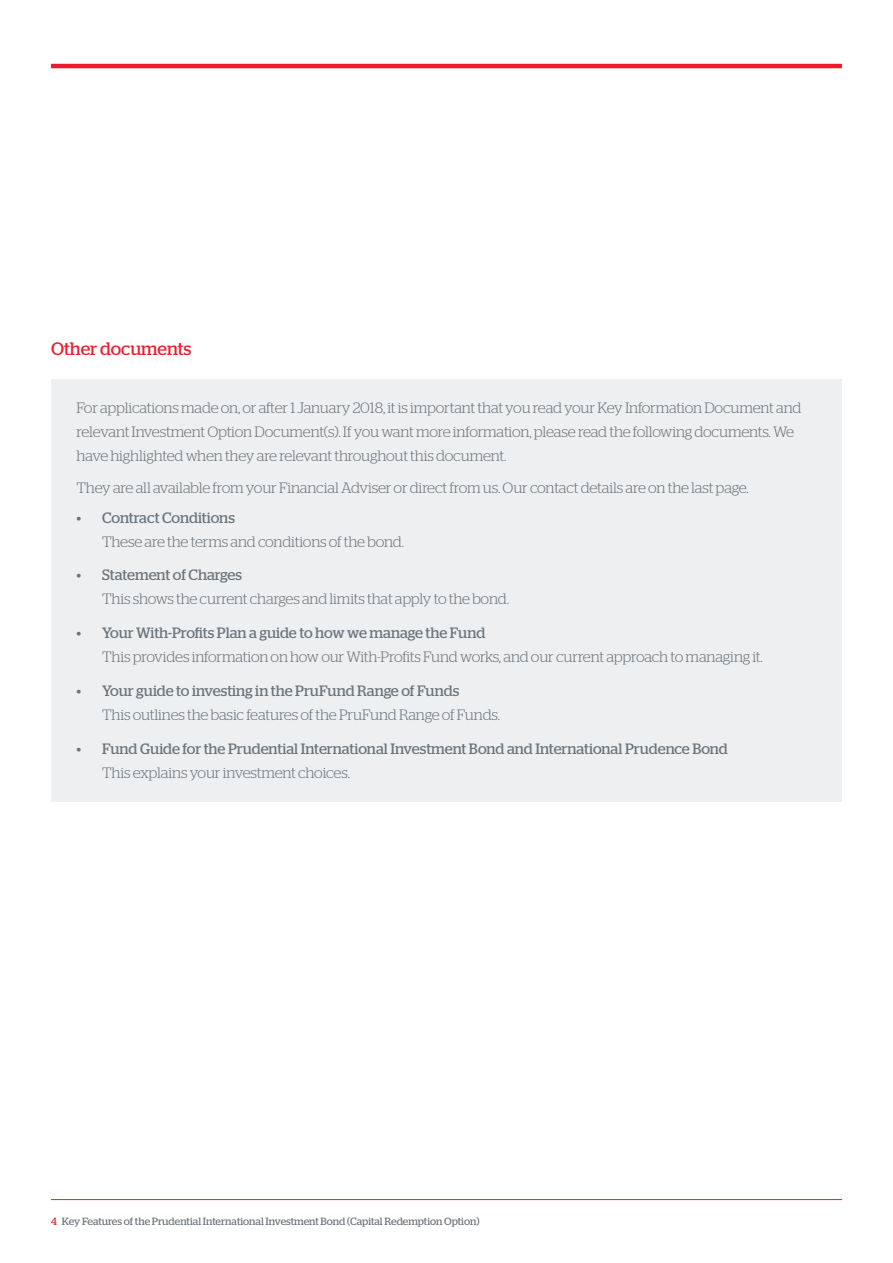
<style>
.page{position:relative;width:893px;height:1263px;background:#fff}
.page>*{position:absolute;margin:0;border:0;box-sizing:border-box;transform-origin:0 0}
.t1{font:18px "Stag";color:#ee1b2c}
.t2{font:300 15px/24px "Stag";letter-spacing:-.015em;color:#6a747b}
.t3{font:15px "Stag";letter-spacing:-.005em;color:#6a747b}
.t4{font:10.5px "Stag";letter-spacing:-.005em;color:#6a747b}
.s1{color:#ee1b2c}
</style>
<div class="page">
<hr style="left:51px;top:64px;width:791px;height:4px;background:#ee1b2c">
<hr style="left:51px;top:1199px;width:791px;height:1px;background:#ee1b2c">
<div style="left:51px;top:379px;width:791px;height:106px;background:#edeff1"></div>
<div style="left:51px;top:460px;width:791px;height:57px;background:#edeff1"></div>
<div style="left:51px;top:513px;width:791px;height:58px;background:#edeff1"></div>
<div style="left:51px;top:571px;width:791px;height:58px;background:#edeff1"></div>
<div style="left:51px;top:605px;width:791px;height:57px;background:#edeff1"></div>
<div style="left:51px;top:663px;width:791px;height:57px;background:#edeff1"></div>
<div style="left:51px;top:720px;width:791px;height:58px;background:#edeff1"></div>
<div style="left:51px;top:744px;width:791px;height:58px;background:#edeff1"></div>
<p class="t1" style="left:51px;top:338px;width:142px">Other documents</p>
<p class="t2" style="left:77px;top:395px;width:726px">For applications made on, or after 1 January 2018, it is important that you read your Key Information Document and relevant Investment Option Document(s). If you want more information, please read the following documents. We have highlighted when they are relevant throughout this document.</p>
<p class="t2" style="left:77px;top:476px;width:674px">They are all available from your Financial Adviser or direct from us. Our contact details are on the last page.</p>
<p class="t3" style="left:77px;top:509px;width:160px">• Contract Conditions</p>
<p class="t2" style="left:102px;top:529px;width:303px">These are the terms and conditions of the bond.</p>
<p class="t3" style="left:77px;top:566px;width:167px">• Statement of Charges</p>
<p class="t2" style="left:102px;top:587px;width:408px">This shows the current charges and limits that apply to the bond.</p>
<p class="t3" style="left:77px;top:624px;width:410px">• Your With-Profits Plan a guide to how we manage the Fund</p>
<p class="t2" style="left:102px;top:645px;width:662px">This provides information on how our With-Profits Fund works, and our current approach to managing it.</p>
<p class="t3" style="left:77px;top:682px;width:384px">• Your guide to investing in the PruFund Range of Funds</p>
<p class="t2" style="left:102px;top:702px;width:399px">This outlines the basic features of the PruFund Range of Funds.</p>
<p class="t3" style="left:77px;top:740px;width:653px">• Fund Guide for the Prudential International Investment Bond and International Prudence Bond</p>
<p class="t2" style="left:102px;top:760px;width:249px">This explains your investment choices.</p>
<p class="t4" style="left:51px;top:1215px;width:430px"><span class="s1">4</span> Key Features of the Prudential International Investment Bond (Capital Redemption Option)</p>
</div>
